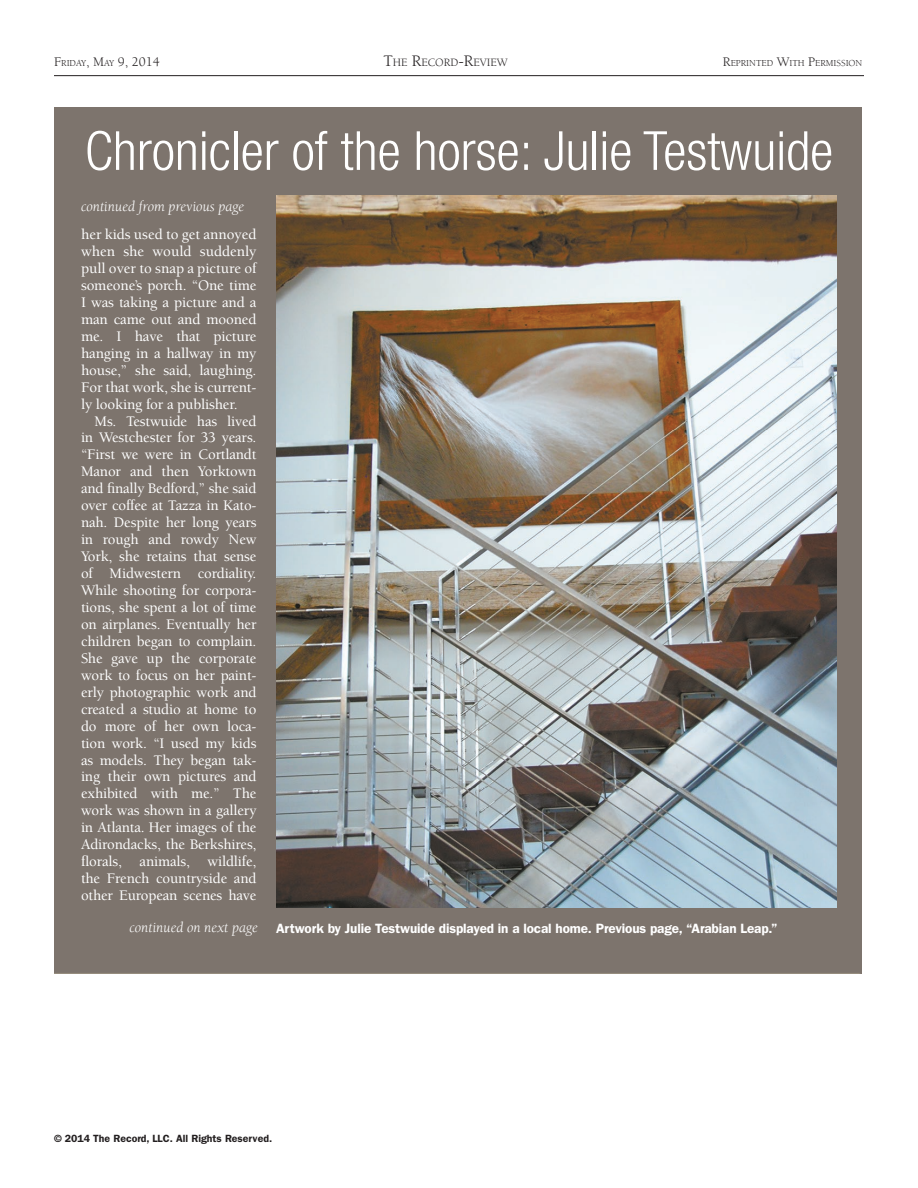
<style>
.page{position:relative;width:918px;height:1188px;background:#fff}
.page>*{position:absolute;margin:0;border:0;box-sizing:border-box;transform-origin:0 0}
.t1{font:300 condensed 54px "Helvetica Neue";color:#fff}
.t2{font:500 15px/17px "Berkeley";letter-spacing:-.01em;color:#fff;text-align:justify}
.t3{font:italic 15px "Berkeley";color:#fff}
.t4{font:600 13.5px "Franklin Gothic";letter-spacing:-.01em;color:#fff}
.t5{font:13.5px "Berkeley";color:#231f20}
.t6{font:11.55px "Berkeley";color:#231f20}
.t7{font:600 10.5px "Franklin Gothic";color:#231f20}
.t8{font:9.45px "Berkeley";color:#231f20}
.s1{font-style:inherit}
.s2{font-size:9.45px}
.s3{font-size:16.5px}
.s4{font-size:13.5px}
</style>
<div class="page">
<div style="left:54px;top:107px;width:807px;height:867px;background:#7d746d"></div>
<hr style="left:54px;top:75px;width:810px;height:1px;background:#231f20">
<img style="left:276px;top:195px;width:561px;height:712px">
<p class="t5" style="left:54px;top:55px;width:107px"><span class="s1">F</span><span class="s2">RIDAY</span>, M<span class="s2">AY</span> 9, 2014</p>
<p class="t6" style="left:383px;top:57px;width:126px"><span class="s3">T</span>HE <span class="s3">R</span>ECORD<span class="s3">-R</span>EVIEW</p>
<p class="t8" style="left:723px;top:58px;width:141px"><span class="s4">R</span>EPRINTED <span class="s4">W</span>ITH <span class="s4">P</span>ERMISSION</p>
<h1 class="t1" style="left:85px;top:120px;width:750px">Chronicler of the horse: Julie Testwuide</h1>
<p class="t3" style="left:81px;top:199px;width:165px">continued from previous page</p>
<p class="t2" style="left:81px;top:226px;width:177px">her kids used to get annoyed when she would suddenly pull over to snap a picture of someone’s porch. “One time I was taking a picture and a man came out and mooned me. I have that picture hanging in a hallway in my house,” she said, laughing.<br>For that work, she is current&shy;ly looking for a publisher.</p>
<p class="t2" style="left:81px;top:413px;width:177px;text-indent:14px">Ms. Testwuide has lived in Westchester for 33 years. “First we were in Cortlandt Manor and then Yorktown and finally Bedford,” she said over coffee at Tazza in Kato&shy;nah. Despite her long years in rough and rowdy New York, she retains that sense of Midwestern cordiality.<br>While shooting for corpora&shy;tions, she spent a lot of time on airplanes. Eventually her children began to complain.<br>She gave up the corporate work to focus on her paint&shy;erly photographic work and created a studio at home to do more of her own loca&shy;tion work. “I used my kids as models. They began tak&shy;ing their own pictures and exhibited with me.” The work was shown in a gallery in Atlanta. Her images of the Adirondacks, the Berkshires, florals, animals, wildlife, the French countryside and other European scenes have</p>
<p class="t3" style="left:129px;top:920px;width:130px">continued on next page</p>
<p class="t4" style="left:276px;top:920px;width:503px">Artwork by Julie Testwuide displayed in a local home. Previous page, “Arabian Leap.”</p>
<p class="t7" style="left:54px;top:1132px;width:220px">© 2014 The Record, LLC. All Rights Reserved.</p>
</div>
